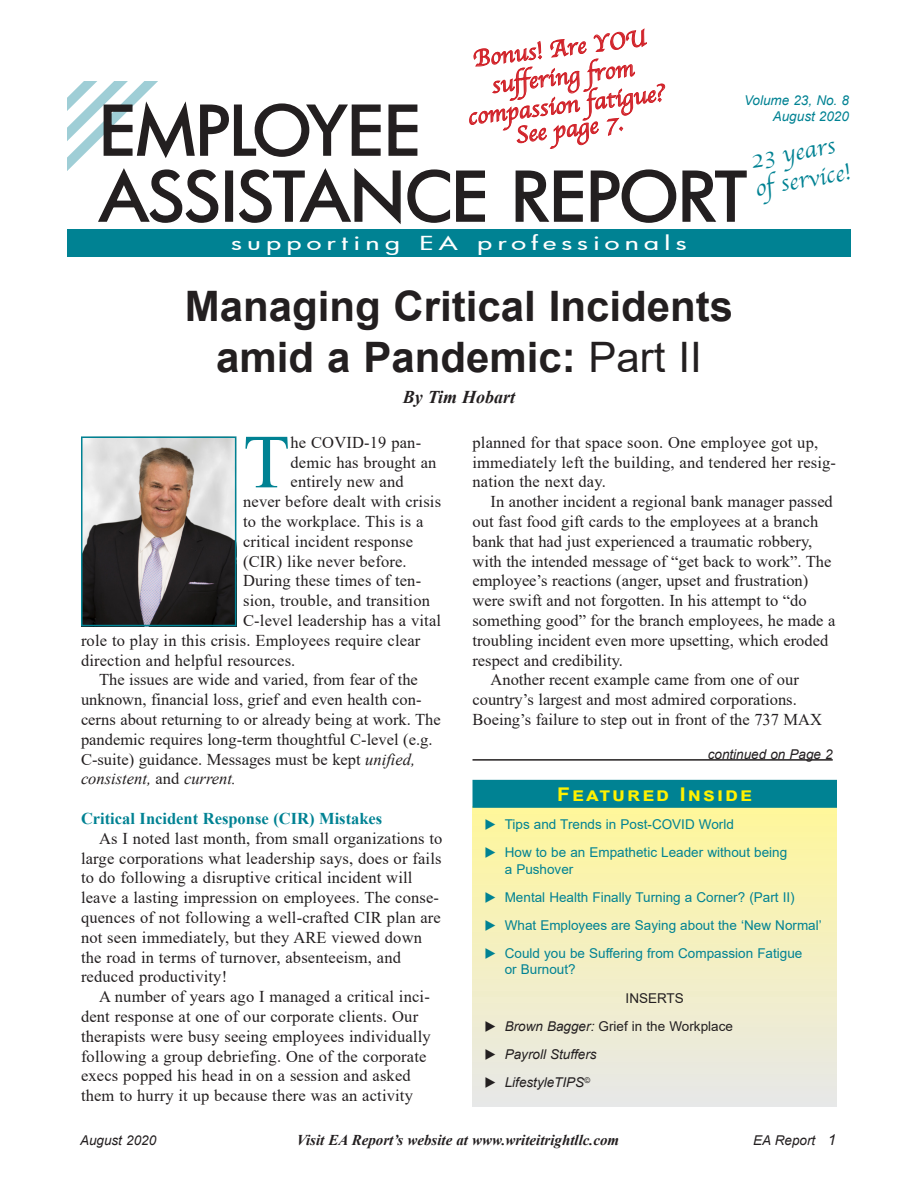
<style>
.page{position:relative;width:918px;height:1188px;background:#fff}
.page>*{position:absolute;margin:0;border:0;box-sizing:border-box;transform-origin:0 0}
.Drop_Cap{font:76.35px "Times New Roman";color:#008293}
.t1{font:500 66px "Futura";letter-spacing:.005em;color:#231f20;scale:1.05 1}
.Heading{font:700 42px/50.4px "Arial";color:#231f20;text-align:center}
.t2{font:24px/28.5px "Apple Chancery";color:#d1232a;text-align:center}
.t3{font:24px/28.5px "Apple Chancery";color:#008293}
.t4{font:500 18.9px "Futura";letter-spacing:.195em;color:#fff;scale:1.43 1}
.t5{font:700 18.9px "Arial";letter-spacing:.1em;color:#fff101;scale:1.11 1}
.By_Line{font:italic 700 18px "Times New Roman";color:#231f20}
.Body_Copy{font:16.5px/19.8px "Times New Roman";color:#231f20}
.Drop_Cap-2{font:16.5px "Times New Roman";letter-spacing:.01em;color:#231f20}
.Body_Heading{font:700 16.5px "Times New Roman";color:#008293}
.t6{font:italic 700 15px "Times New Roman";color:#231f20}
.t7{font:13.5px/16.2px "Arial";color:#008293}
.t8{font:italic 13.5px "Arial";color:#231f20}
.t9{font:13.5px "Arial";color:#231f20}
.t10{font:italic 13.5px "Arial";color:#008293}
.s1{font-weight:400}
.s2{font-style:italic}
.s3{font-size:15px}
</style>
<div class="page">
<img style="left:68px;top:81px;width:29px;height:89px">
<div style="left:67px;top:230px;width:783px;height:27px;background:#008293"></div>
<hr style="left:472px;top:759px;width:361px;height:2px;background:#231f20">
<div style="left:472px;top:807px;width:365px;height:300px;background:linear-gradient(to bottom,#fff79b,#e7e8e8)"></div>
<div style="left:473px;top:781px;width:363px;height:26px;background:#008293"></div>
<div style="left:472px;top:780px;width:365px;height:28px;border:2px solid #008293"></div>
<img style="left:84px;top:439px;width:149px;height:184px">
<div style="left:81px;top:436px;width:155px;height:190px;border:2px solid #008293"></div>
<svg style="left:97px;top:28px;width:650px;height:196px"></svg>
<svg style="left:496px;top:829px;width:14px;height:1px"></svg>
<svg style="left:496px;top:857px;width:14px;height:1px"></svg>
<svg style="left:496px;top:902px;width:14px;height:1px"></svg>
<svg style="left:496px;top:930px;width:14px;height:1px"></svg>
<svg style="left:496px;top:958px;width:14px;height:1px"></svg>
<svg style="left:496px;top:1031px;width:14px;height:1px"></svg>
<svg style="left:496px;top:1059px;width:14px;height:1px"></svg>
<svg style="left:496px;top:1087px;width:14px;height:1px"></svg>
<p class="t2" style="left:459px;top:46px;width:199px;rotate:-7deg">Bonus! Are YOU suffering from compassion fatigue?</p>
<p class="t10" style="left:744px;top:92px;width:106px">Volume 23, No. 8</p>
<p class="t10" style="left:773px;top:108px;width:78px">August 2020</p>
<p class="t1" style="left:100px;top:86px;width:307px">EMPLOYEE</p>
<p class="t1" style="left:100px;top:152px;width:618px">ASSISTANCE REPORT</p>
<p class="t4" style="left:231px;top:230px;width:320px">supporting EA professionals</p>
<p class="t2" style="left:514px;top:120px;width:109px;rotate:-7deg">See page 7.</p>
<p class="t3" style="left:748px;top:146px;width:97px;rotate:-10deg">23 years of service!</p>
<p class="Heading" style="left:185px;top:282px;width:550px">Managing Critical Incidents amid a Pandemic: <span class="s1">Part II</span></p>
<p class="By_Line" style="left:403px;top:384px;width:114px">By Tim Hobart</p>
<p class="Drop_Cap" style="left:243px;top:408px;width:48px">T</p>
<p class="Drop_Cap-2" style="left:291px;top:431px;width:132px">he COVID-19 pan-</p>
<p class="Body_Copy" style="left:472px;top:432px;width:365px">planned for that space soon. One employee got up, immediately left the building, and tendered her resig&shy;nation the next day.</p>
<p class="Body_Copy" style="left:472px;top:491px;width:364px;text-indent:18px">In another incident a regional bank manager passed out fast food gift cards to the employees at a branch bank that had just experienced a traumatic robbery, with the intended message of “get back to work”. The employee’s reactions (anger, upset and frustration) were swift and not forgotten. In his attempt to “do something good” for the branch employees, he made a troubling incident even more upsetting, which eroded respect and credibility.</p>
<p class="Body_Copy" style="left:472px;top:669px;width:351px;text-indent:18px">Another recent example came from one of our country’s largest and most admired corporations.<br>Boeing’s failure to step out in front of the 737 MAX</p>
<p class="t8" style="left:708px;top:746px;width:126px">continued on Page 2</p>
<p class="Drop_Cap-2" style="left:291px;top:450px;width:147px">demic has brought an</p>
<p class="Drop_Cap-2" style="left:291px;top:470px;width:115px">entirely new and</p>
<p class="Drop_Cap-2" style="left:243px;top:490px;width:199px">never before dealt with crisis</p>
<p class="Drop_Cap-2" style="left:243px;top:510px;width:182px">to the workplace. This is a</p>
<p class="Drop_Cap-2" style="left:243px;top:530px;width:171px">critical incident response</p>
<p class="Drop_Cap-2" style="left:243px;top:549px;width:165px">(CIR) like never before.</p>
<p class="Drop_Cap-2" style="left:243px;top:569px;width:180px">During these times of ten-</p>
<p class="Drop_Cap-2" style="left:243px;top:589px;width:188px">sion, trouble, and transition</p>
<p class="Drop_Cap-2" style="left:243px;top:609px;width:199px">C-level leadership has a vital</p>
<p class="Drop_Cap-2" style="left:81px;top:629px;width:341px">role to play in this crisis. Employees require clear</p>
<p class="Drop_Cap-2" style="left:81px;top:648px;width:216px">direction and helpful resources.</p>
<p class="Body_Copy" style="left:81px;top:669px;width:361px;text-indent:18px">The issues are wide and varied, from fear of the unknown, financial loss, grief and even health con&shy;cerns about returning to or already being at work. The pandemic requires long-term thoughtful C-level (e.g.<br>C-suite) guidance. Messages must be kept <span class="s2">unified, consistent,</span> and <span class="s2">current.</span></p>
<p class="Body_Heading" style="left:81px;top:807px;width:303px">Critical Incident Response (CIR) Mistakes</p>
<p class="Body_Copy" style="left:81px;top:828px;width:363px;text-indent:18px">As I noted last month, from small organizations to large corporations what leadership says, does or fails to do following a disruptive critical incident will leave a lasting impression on employees. The conse&shy;quences of not following a well-crafted CIR plan are not seen immediately, but they ARE viewed down the road in terms of turnover, absenteeism, and reduced productivity!</p>
<p class="Body_Copy" style="left:81px;top:986px;width:351px;text-indent:18px">A number of years ago I managed a critical inci&shy;dent response at one of our corporate clients. Our therapists were busy seeing employees individually following a group debriefing. One of the corporate execs popped his head in on a session and asked them to hurry it up because there was an activity</p>
<p class="t5" style="left:557px;top:782px;width:177px">Featured Inside</p>
<p class="t7" style="left:484px;top:816px;width:251px">◆ Tips and Trends in Post-COVID World</p>
<p class="t7" style="left:505px;top:844px;width:284px;text-indent:-20px">◆ How to be an Empathetic Leader without being a Pushover</p>
<p class="t7" style="left:484px;top:889px;width:312px">◆ Mental Health Finally Turning a Corner? (Part II)</p>
<p class="t7" style="left:484px;top:917px;width:339px">◆ What Employees are Saying about the ‘New Normal’</p>
<p class="t7" style="left:505px;top:945px;width:299px;text-indent:-20px">◆ Could you be Suffering from Compassion Fatigue or Burnout?</p>
<p class="t9" style="left:626px;top:989px;width:60px">INSERTS</p>
<p class="t9" style="left:484px;top:1017px;width:250px">◆ <span class="s2">Brown Bagger:</span> Grief in the Workplace</p>
<p class="t8" style="left:484px;top:1045px;width:114px">◆ Payroll Stuffers</p>
<p class="t8" style="left:484px;top:1074px;width:107px">◆ LifestyleTIPS<sup>©</sup></p>
<p class="t8" style="left:80px;top:1131px;width:78px">August 2020</p>
<p class="t6" style="left:297px;top:1129px;width:324px">Visit EA Report’s website at www.writeitrightllc.com</p>
<p class="t8" style="left:753px;top:1131px;width:84px">EA Report <span class="s3">1</span></p>
</div>
